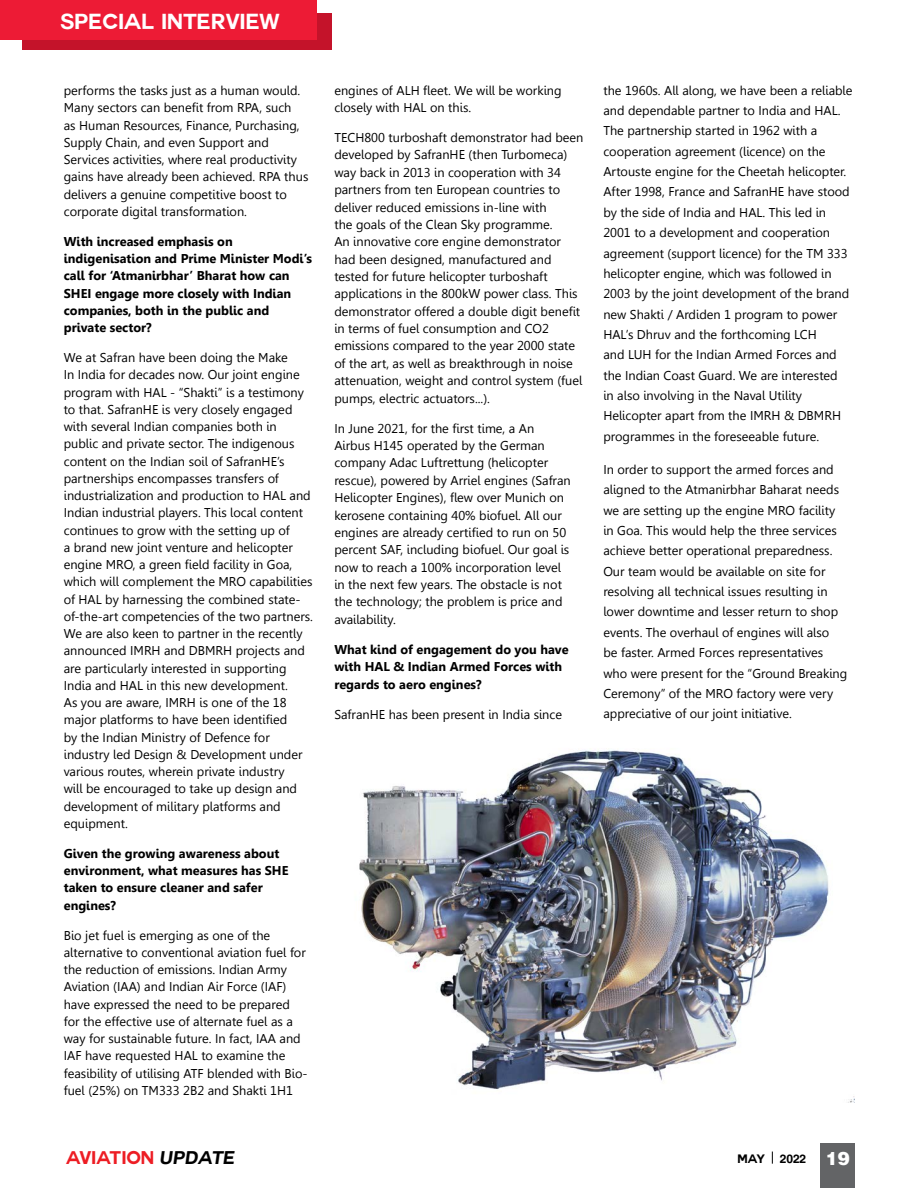
<style>
.page{position:relative;width:918px;height:1188px;background:#fff}
.page>*{position:absolute;margin:0;border:0;box-sizing:border-box;transform-origin:0 0}
.t1{font:700 21.3px "Couture";color:#fff}
.t2{font:700 18px "Couture";color:#ed1d24}
.t3{font:12.75px/17.2px "Gisha";color:#000}
.t4{font:700 12.75px/17.2px "Gisha";color:#000}
.t5{font:700 12px "Couture";color:#000}
.s1{font-style:italic;color:#000}
.s2{font-family:"Context Black S Si";font-weight:900;font-size:18px;color:#fff}
</style>
<div class="page">
<img style="left:359px;top:750px;width:496px;height:353px">
<div style="left:22px;top:14px;width:309px;height:36px;background:#c4132a"></div>
<div style="left:0;top:0;width:317px;height:39px;background:#ed1b35"></div>
<div style="left:820px;top:1144px;width:35px;height:44px;background:#636466"></div>
<svg style="left:772px;top:1152px;width:1px;height:12px"></svg>
<h1 class="t1" style="left:60px;top:11px;width:221px">SPECIAL INTERVIEW</h1>
<p class="t3" style="left:64px;top:82px;width:246px">performs the tasks just as a human would.<br>Many sectors can benefit from RPA, such<br>as Human Resources, Finance, Purchasing, Supply Chain, and even Support and Services activities, where real productivity gains have already been achieved. RPA thus delivers a genuine competitive boost to corporate digital transformation.</p>
<p class="t4" style="left:64px;top:233px;width:250px">With increased emphasis on indigenisation and Prime Minister Modi’s call for ‘Atmanirbhar’ Bharat how can<br>SHEI engage more closely with Indian companies, both in the public and private sector?</p>
<p class="t3" style="left:64px;top:349px;width:251px">We at Safran have been doing the Make<br>In India for decades now. Our joint engine program with HAL - “Shakti” is a testimony to that. SafranHE is very closely engaged with several Indian companies both in public and private sector. The indigenous content on the Indian soil of SafranHE’s partnerships encompasses transfers of industrialization and production to HAL and Indian industrial players. This local content continues to grow with the setting up of<br>a brand new joint venture and helicopter engine MRO, a green field facility in Goa, which will complement the MRO capabilities of HAL by harnessing the combined state&shy;of-the-art competencies of the two partners.<br>We are also keen to partner in the recently announced IMRH and DBMRH projects and are particularly interested in supporting India and HAL in this new development.<br>As you are aware, IMRH is one of the 18 major platforms to have been identified<br>by the Indian Ministry of Defence for industry led Design &amp; Development under various routes, wherein private industry<br>will be encouraged to take up design and development of military platforms and equipment.</p>
<p class="t4" style="left:64px;top:845px;width:226px">Given the growing awareness about environment, what measures has SHE taken to ensure cleaner and safer engines?</p>
<p class="t3" style="left:64px;top:927px;width:245px">Bio jet fuel is emerging as one of the alternative to conventional aviation fuel for the reduction of emissions. Indian Army Aviation (IAA) and Indian Air Force (IAF) have expressed the need to be prepared for the effective use of alternate fuel as a way for sustainable future. In fact, IAA and IAF have requested HAL to examine the feasibility of utilising ATF blended with Bio&shy;fuel (25%) on TM333 2B2 and Shakti 1H1</p>
<p class="t3" style="left:334px;top:82px;width:229px">engines of ALH fleet. We will be working closely with HAL on this.</p>
<p class="t3" style="left:334px;top:129px;width:251px">TECH800 turboshaft demonstrator had been developed by SafranHE (then Turbomeca) way back in 2013 in cooperation with 34 partners from ten European countries to deliver reduced emissions in-line with<br>the goals of the Clean Sky programme.<br>An innovative core engine demonstrator had been designed, manufactured and tested for future helicopter turboshaft applications in the 800kW power class. This demonstrator offered a double digit benefit in terms of fuel consumption and CO2 emissions compared to the year 2000 state of the art, as well as breakthrough in noise attenuation, weight and control system (fuel pumps, electric actuators...).</p>
<p class="t3" style="left:334px;top:420px;width:238px">In June 2021, for the first time, a An Airbus H145 operated by the German company Adac Luftrettung (helicopter rescue), powered by Arriel engines (Safran Helicopter Engines), flew over Munich on kerosene containing 40% biofuel. All our engines are already certified to run on 50 percent SAF, including biofuel. Our goal is now to reach a 100% incorporation level in the next few years. The obstacle is not the technology; the problem is price and availability.</p>
<p class="t4" style="left:334px;top:641px;width:236px">What kind of engagement do you have with HAL &amp; Indian Armed Forces with regards to aero engines?</p>
<p class="t3" style="left:334px;top:706px;width:229px">SafranHE has been present in India since</p>
<p class="t3" style="left:603px;top:80px;width:251px;line-height:20.4px">the 1960s. All along, we have been a reliable and dependable partner to India and HAL.<br>The partnership started in 1962 with a cooperation agreement (licence) on the Artouste engine for the Cheetah helicopter.<br>After 1998, France and SafranHE have stood by the side of India and HAL. This led in 2001 to a development and cooperation agreement (support licence) for the TM 333 helicopter engine, which was followed in 2003 by the joint development of the brand new Shakti / Ardiden 1 program to power HAL’s Dhruv and the forthcoming LCH<br>and LUH for the Indian Armed Forces and the Indian Coast Guard. We are interested<br>in also involving in the Naval Utility Helicopter apart from the IMRH &amp; DBMRH programmes in the foreseeable future.</p>
<p class="t3" style="left:603px;top:459px;width:245px;line-height:20.4px">In order to support the armed forces and aligned to the Atmanirbhar Baharat needs we are setting up the engine MRO facility in Goa. This would help the three services achieve better operational preparedness.<br>Our team would be available on site for resolving all technical issues resulting in lower downtime and lesser return to shop events. The overhaul of engines will also<br>be faster. Armed Forces representatives who were present for the “Ground Breaking Ceremony” of the MRO factory were very appreciative of our joint initiative.</p>
<h2 class="t2" style="left:66px;top:1149px;width:170px">AVIATION <span class="s1">UPDATE</span></h2>
<p class="t5" style="left:737px;top:1153px;width:29px">MAY</p>
<p class="t5" style="left:780px;top:1153px;width:71px">2022 <span class="s2">19</span></p>
</div>
